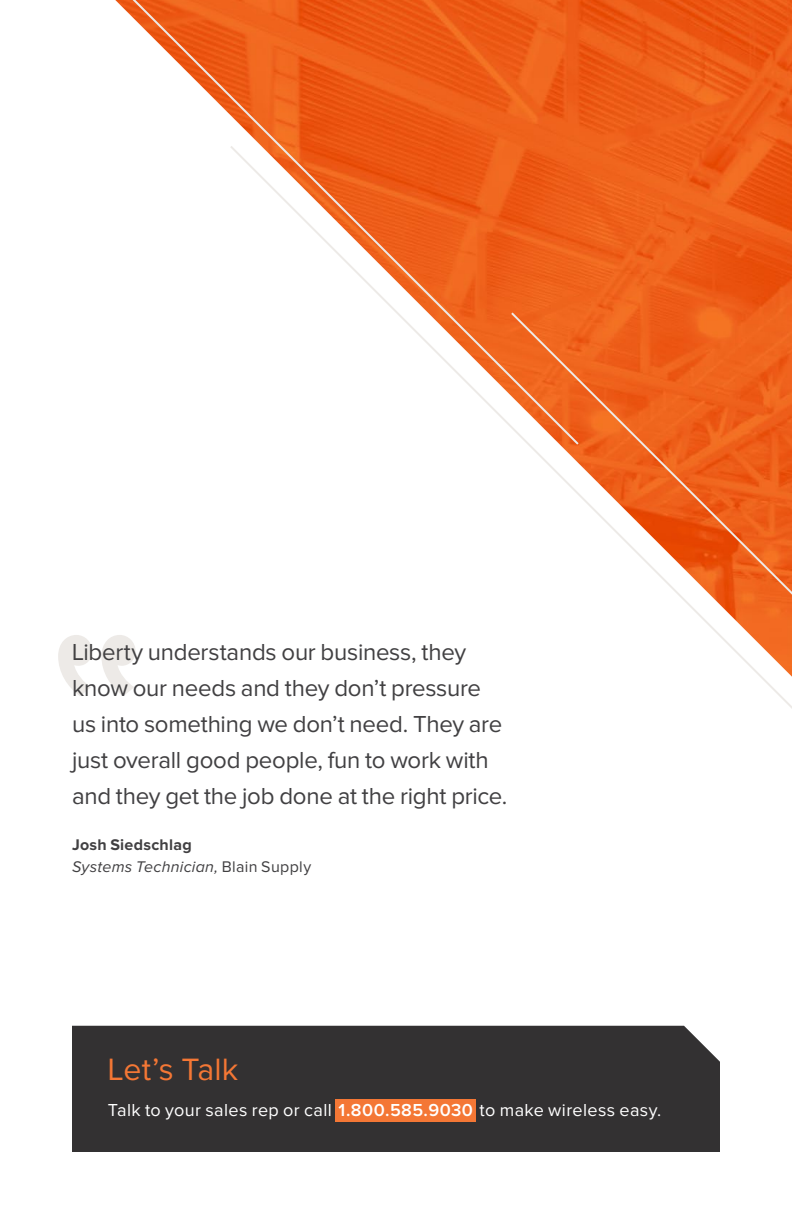
<style>
.page{position:relative;width:792px;height:1224px;background:#fff}
.page>*{position:absolute;margin:0;border:0;box-sizing:border-box;transform-origin:0 0}
.t1{font:32px "Proxima Nova";letter-spacing:.005em;color:#f47735}
.t2{font:24px/36px "Proxima Nova";letter-spacing:-.01em;color:#414042}
.t3{font:18px "Proxima Nova";letter-spacing:.02em;color:#fff}
.t4{font:italic 16px/22px "Proxima Nova";letter-spacing:.015em;color:#414042}
.s1{font-weight:700;font-style:normal}
.s2{font-style:normal}
.s3{font-weight:600}
</style>
<div class="page">
<img style="left:581px;top:0;width:211px;height:144px">
<svg style="left:58px;top:635px;width:78px;height:61px"></svg>
<div style="left:72px;top:1026px;width:437px;height:126px;background:#333132"></div>
<div style="left:335px;top:1099px;width:141px;height:22px;background:#f47735"></div>
<svg style="left:581px;top:144px;width:211px;height:166px;background:#ed5d18"></svg>
<svg style="left:509px;top:310px;width:283px;height:842px"></svg>
<svg style="left:115px;top:0;width:466px;height:447px"></svg>
<p class="t2" style="left:72px;top:635px;width:437px">Liberty understands our business, they know our needs and they don’t pressure us into something we don’t need. They are just overall good people, fun to work with and they get the job done at the right price.</p>
<p class="t4" style="left:72px;top:834px;width:241px"><span class="s1">Josh Siedschlag<br></span>Systems Technician, <span class="s2">Blain Supply</span></p>
<h1 class="t1" style="left:108px;top:1055px;width:132px">Let’s Talk</h1>
<p class="t3" style="left:108px;top:1102px;width:555px">Talk to your sales rep or call <span class="s3">1.800.585.9030</span> to make wireless easy.</p>
</div>
